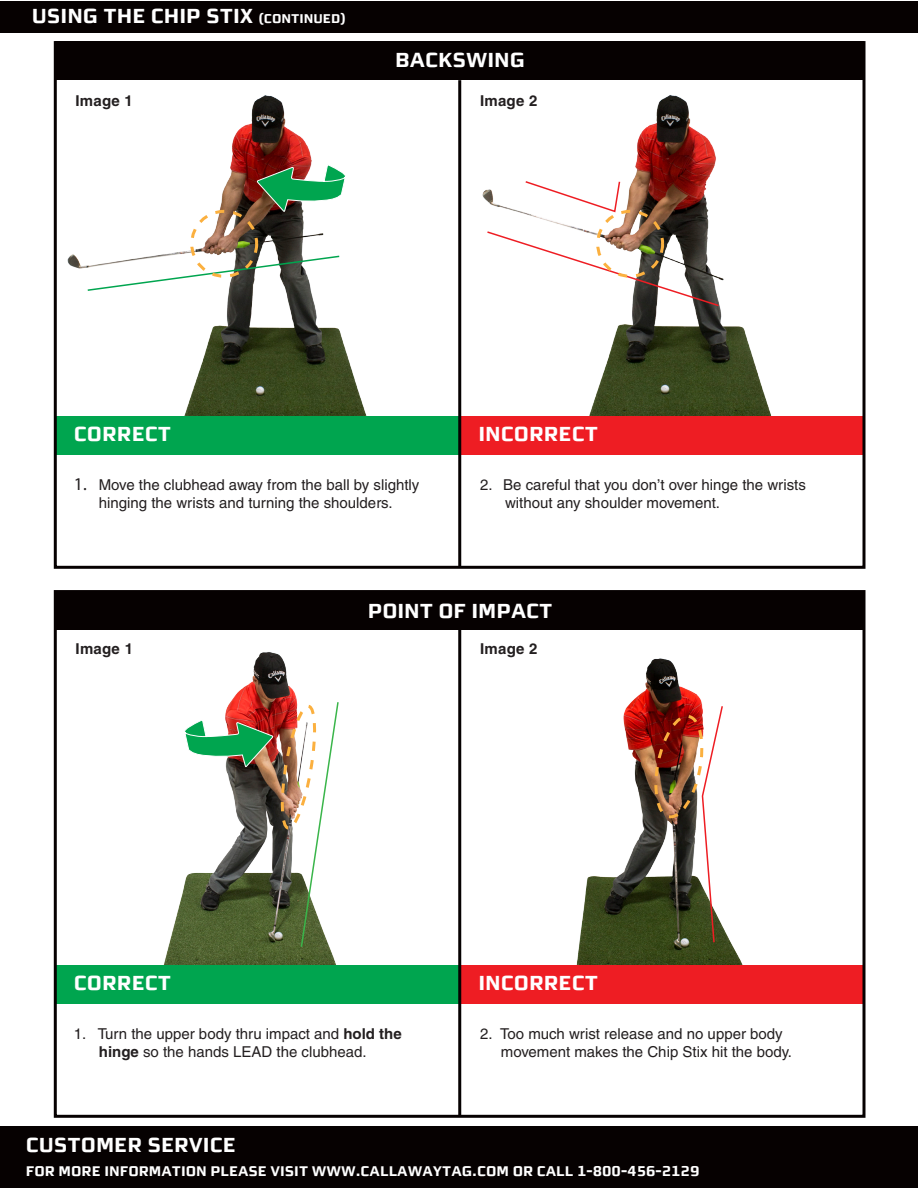
<style>
.page{position:relative;width:918px;height:1188px;background:#fff}
.page>*{position:absolute;margin:0;border:0;box-sizing:border-box;transform-origin:0 0}
.t1{font:700 24px "Morgan Sn Caps";color:#fff}
.t2{font:700 16.5px "Morgan Sn Caps";color:#fff}
.t3{font:15px/18px "Helvetica";color:#231f20}
.t4{font:700 15px "Helvetica";letter-spacing:.015em;color:#231f20}
.s1{font-size:15px}
.s2{font-family:"Myriad Pro";font-size:18px}
.s3{font-weight:700}
</style>
<div class="page">
<img style="left:133px;top:652px;width:245px;height:314px">
<img style="left:521px;top:658px;width:277px;height:308px">
<img style="left:183px;top:701px;width:157px;height:248px">
<img style="left:653px;top:704px;width:71px;height:240px">
<div style="left:54px;top:966px;width:406px;height:38px;background:#00a54f"></div>
<div style="left:461px;top:966px;width:403px;height:38px;background:#ee1d23"></div>
<div style="left:55px;top:592px;width:809px;height:38px;background:#060101"></div>
<hr style="left:458px;top:629px;width:3px;height:487px;background:#060101">
<div style="left:0;top:1126px;width:918px;height:62px;background:#060101"></div>
<img style="left:58px;top:95px;width:373px;height:322px">
<img style="left:465px;top:95px;width:371px;height:322px">
<div style="left:55px;top:417px;width:405px;height:38px;background:#00a54f"></div>
<div style="left:0;top:1px;width:918px;height:32px;background:#060101"></div>
<svg style="left:86px;top:255px;width:255px;height:37px"></svg>
<svg style="left:524px;top:180px;width:97px;height:33px"></svg>
<svg style="left:486px;top:230px;width:234px;height:77px"></svg>
<div style="left:596px;top:210px;width:68px;height:68px;border:3px dashed #fbb03f;border-radius:50%"></div>
<div style="left:190px;top:210px;width:68px;height:68px;border:3px dashed #fbb03f;border-radius:50%"></div>
<div style="left:461px;top:417px;width:403px;height:38px;background:#ee1d23"></div>
<div style="left:55px;top:42px;width:809px;height:38px;background:#060101"></div>
<hr style="left:458px;top:80px;width:3px;height:487px;background:#060101">
<div style="left:54px;top:590px;width:812px;height:528px;border:3px solid #060101"></div>
<div style="left:54px;top:41px;width:812px;height:528px;border:3px solid #060101"></div>
<svg style="left:256px;top:165px;width:91px;height:48px"></svg>
<h1 class="t1" style="left:32px;top:3px;width:315px">USING THE CHIP STIX <span class="s1">(CONTINUED)</span></h1>
<h1 class="t1" style="left:395px;top:47px;width:131px">BACKSWING</h1>
<p class="t4" style="left:75px;top:92px;width:59px">Image 1</p>
<p class="t4" style="left:480px;top:92px;width:59px">Image 2</p>
<h1 class="t1" style="left:74px;top:421px;width:99px">CORRECT</h1>
<h1 class="t1" style="left:479px;top:421px;width:121px">INCORRECT</h1>
<p class="t3" style="left:74px;top:475px;width:347px;text-align:center"><span class="s2">1.</span> Move the clubhead away from the ball by slightly hinging the wrists and turning the shoulders.</p>
<p class="t3" style="left:505px;top:475px;width:302px;text-indent:-25px">2. Be careful that you don’t over hinge the wrists without any shoulder movement.</p>
<h1 class="t1" style="left:368px;top:598px;width:186px">POINT OF IMPACT</h1>
<p class="t4" style="left:76px;top:640px;width:59px">Image 1</p>
<p class="t4" style="left:480px;top:640px;width:59px">Image 2</p>
<h1 class="t1" style="left:74px;top:970px;width:99px">CORRECT</h1>
<h1 class="t1" style="left:479px;top:970px;width:121px">INCORRECT</h1>
<p class="t3" style="left:99px;top:1025px;width:304px;text-indent:-25px">1. Turn the upper body thru impact and <span class="s3">hold the hinge</span> so the hands LEAD the clubhead.</p>
<p class="t3" style="left:501px;top:1025px;width:293px;text-indent:-21px">2. Too much wrist release and no upper body movement makes the Chip Stix hit the body.</p>
<h1 class="t1" style="left:26px;top:1133px;width:212px">CUSTOMER SERVICE</h1>
<p class="t2" style="left:26px;top:1162px;width:675px">FOR MORE INFORMATION PLEASE VISIT WWW.CALLAWAYTAG.COM OR CALL 1-800-456-2129</p>
</div>
